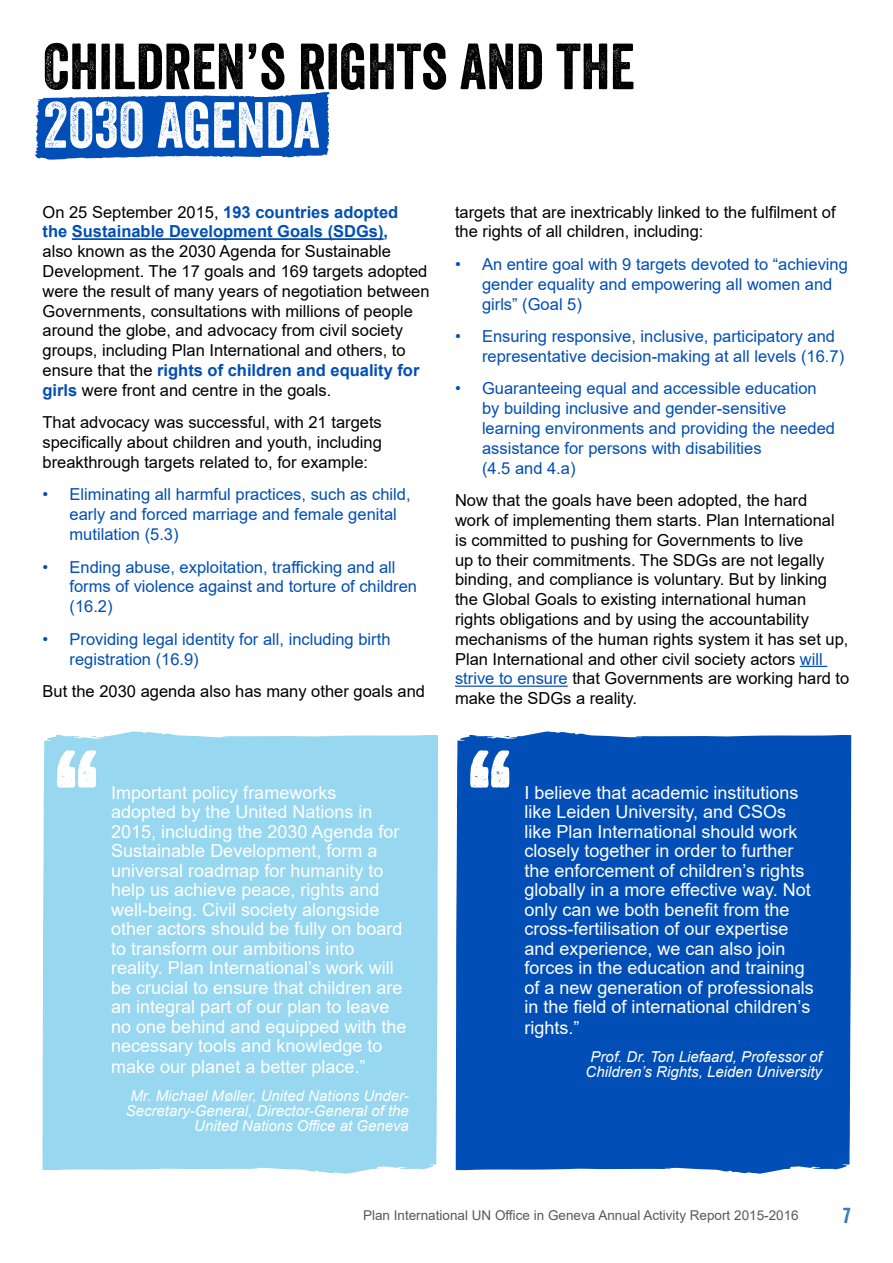
<style>
.page{position:relative;width:893px;height:1263px;background:#fff}
.page>*{position:absolute;margin:0;border:0;box-sizing:border-box;transform-origin:0 0}
.t1{font:152.4px "Veneer";color:#fff}
.t2{font:63px "Veneer";color:#000}
.t3{font:63px "Veneer";color:#fff}
.t4{font:21px "Veneer";color:#3371c5}
.t5{font:18px/19.6px "Arial";color:#fff}
.t6{font:16.5px/19.8px "Arial";color:#000}
.t7{font:16.5px/19.8px "Arial";color:#004eb6}
.t8{font:700 16.5px/19.8px "Arial";color:#004eb6}
.t9{font:italic 15px/15px "Arial";color:#fff;text-align:center}
.t10{font:13.5px "Arial";color:#58595b}
.s1{font-weight:400;color:#000}
.s2{font-weight:700;color:#004eb6}
.s3{color:#004eb6}
</style>
<div class="page">
<svg style="left:35px;top:92px;width:295px;height:68px;background:#1f63be"></svg>
<hr style="left:72px;top:238px;width:312px;height:2px;background:#004eb6">
<svg style="left:800px;top:666px;width:27px;height:1px"></svg>
<hr style="left:455px;top:685px;width:113px;height:2px;background:#004eb6">
<div style="left:456px;top:731px;width:395px;height:443px;background:#004eb6"></div>
<div style="left:43px;top:731px;width:395px;height:443px;background:#98d7f0"></div>
<h2 class="t2" style="left:43px;top:28px;width:593px">CHILDREN’S RIGHTS AND THE</h2>
<h2 class="t3" style="left:43px;top:87px;width:278px">2030 AGENDA</h2>
<p class="t8" style="left:43px;top:202px;width:357px"><span class="s1">On 25 September 2015,</span> 193 countries adopted the Sustainable Development Goals (SDGs),</p>
<p class="t6" style="left:43px;top:241px;width:389px">also known as the 2030 Agenda for Sustainable Development. The 17 goals and 169 targets adopted were the result of many years of negotiation between Governments, consultations with millions of people around the globe, and advocacy from civil society groups, including Plan International and others, to ensure that the <span class="s2">rights of children and equality for girls</span> were front and centre in the goals.</p>
<p class="t6" style="left:43px;top:412px;width:341px;text-align:justify">That advocacy was successful, with 21 targets specifically about children and youth, including breakthrough targets related to, for example:</p>
<p class="t7" style="left:70px;top:485px;width:343px;text-indent:-27px">• Eliminating all harmful practices, such as child, early and forced marriage and female genital mutilation (5.3)</p>
<p class="t7" style="left:70px;top:557px;width:349px;text-indent:-27px">• Ending abuse, exploitation, trafficking and all forms of violence against and torture of children (16.2)</p>
<p class="t7" style="left:70px;top:629px;width:322px;text-indent:-27px">• Providing legal identity for all, including birth registration (16.9)</p>
<p class="t6" style="left:43px;top:681px;width:384px">But the 2030 agenda also has many other goals and</p>
<h1 class="t1" style="left:49px;top:713px;width:57px">“</h1>
<p class="t5" style="left:111px;top:782px;width:297px">Important policy frameworks<br>adopted by the United Nations in 2015, including the 2030 Agenda for Sustainable Development, form a universal roadmap for humanity to help us achieve peace, rights and well-being. Civil society alongside other actors should be fully on board to transform our ambitions into reality. Plan International’s work will be crucial to ensure that children are an integral part of our plan to leave no one behind and equipped with the necessary tools and knowledge to make our planet a better place.”</p>
<p class="t9" style="left:126px;top:1088px;width:285px;text-align:right">Mr. Michael Møller, United Nations Under-<br>Secretary-General, Director-General of the<br>United Nations Office at Geneva</p>
<p class="t6" style="left:455px;top:202px;width:382px">targets that are inextricably linked to the fulfilment of the rights of all children, including:</p>
<p class="t7" style="left:482px;top:254px;width:367px;text-indent:-27px">• An entire goal with 9 targets devoted to “achieving gender equality and empowering all women and girls” (Goal 5)</p>
<p class="t7" style="left:482px;top:326px;width:364px;text-indent:-27px">• Ensuring responsive, inclusive, participatory and representative decision-making at all levels (16.7)</p>
<p class="t7" style="left:482px;top:379px;width:355px;text-indent:-27px">• Guaranteeing equal and accessible education by building inclusive and gender-sensitive learning environments and providing the needed assistance for persons with disabilities<br>(4.5 and 4.a)</p>
<p class="t6" style="left:455px;top:490px;width:396px">Now that the goals have been adopted, the hard<br>work of implementing them starts. Plan International is committed to pushing for Governments to live<br>up to their commitments. The SDGs are not legally binding, and compliance is voluntary. But by linking the Global Goals to existing international human rights obligations and by using the accountability mechanisms of the human rights system it has set up, Plan International and other civil society actors <span class="s3">will strive to ensure</span> that Governments are working hard to make the SDGs a reality.</p>
<h1 class="t1" style="left:462px;top:713px;width:57px">“</h1>
<p class="t5" style="left:524px;top:782px;width:291px">I believe that academic institutions like Leiden University, and CSOs like Plan International should work closely together in order to further the enforcement of children’s rights globally in a more effective way. Not only can we both benefit from the cross-fertilisation of our expertise and experience, we can also join forces in the education and training of a new generation of professionals in the field of international children’s rights.”</p>
<p class="t9" style="left:586px;top:1049px;width:238px">Prof. Dr. Ton Liefaard, Professor of<br>Children’s Rights, Leiden University</p>
<p class="t10" style="left:363px;top:1206px;width:437px">Plan International UN Office in Geneva Annual Activity Report 2015-2016</p>
<p class="t4" style="left:843px;top:1202px;width:9px">7</p>
</div>
